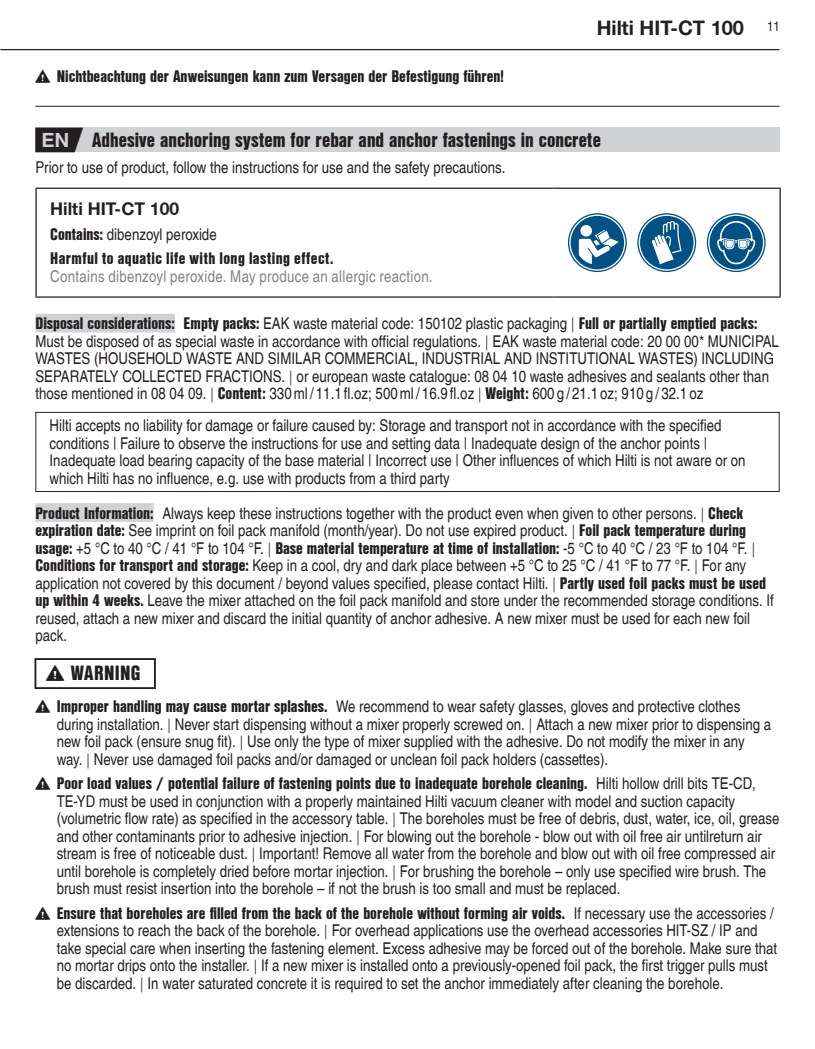
<style>
.page{position:relative;width:815px;height:1049px;background:#fff}
.page>*{position:absolute;margin:0;border:0;box-sizing:border-box;transform-origin:0 0}
.HIT-IFU-Sprache-Titel{font:700 condensed 20px "Hilti";color:#231f20}
.t1{font:700 20px "Hilti";color:#231f20}
.HIT-IFU-Warn-Produkt{font:700 17.5px "Hilti";color:#231f20}
.HIT-IFU-Text-Infos{font:condensed 16.25px/17.5px "Hilti";color:#231f20}
.HIT-IFU-Text-Rahmen{font:condensed 16.25px/17.5px "Hilti";color:#231f20}
.HIT-IFU-Warn-Hinweise{font:condensed 16.25px/17.5px "Hilti";letter-spacing:.02em;color:#808285}
.HIT-IFU-Text{font:condensed 16.25px "Hilti";color:#231f20}
.t2{font:700 condensed 16.25px "Hilti";color:#231f20}
.HIT-IFU-Warn-Inhalte{font:condensed 16.25px "Hilti";color:#231f20}
.s1{font-weight:700}
.s2{font-weight:700;color:#231f20}
</style>
<div class="page">
<hr style="left:0;top:49px;width:780px;height:1px;background:#231f20">
<div style="left:35px;top:128px;width:745px;height:24px;background:#d1d2d4"></div>
<hr style="left:35px;top:106px;width:745px;height:1px;background:#231f20">
<div style="left:35px;top:314px;width:140px;height:18px;background:#d1d2d4"></div>
<div style="left:35px;top:412px;width:745px;height:80px;border:1px solid #231f20"></div>
<div style="left:35px;top:503px;width:119px;height:19px;background:#d1d2d4"></div>
<div style="left:34px;top:658px;width:122px;height:31px;border:2px solid #231f20"></div>
<hr style="left:553px;top:296px;width:228px;height:2px;background:#231f20">
<hr style="left:35px;top:296px;width:518px;height:2px;background:#231f20">
<hr style="left:35px;top:188px;width:518px;height:1px;background:#231f20">
<hr style="left:35px;top:189px;width:2px;height:107px;background:#231f20">
<hr style="left:553px;top:188px;width:228px;height:1px;background:#231f20">
<hr style="left:780px;top:189px;width:1px;height:107px;background:#231f20">
<svg style="left:568px;top:213px;width:59px;height:59px"></svg>
<svg style="left:569px;top:215px;width:56px;height:56px"></svg>
<div style="left:571px;top:216px;width:53px;height:53px;background:#005285;border-radius:50%"></div>
<div style="left:580px;top:225px;width:12px;height:12px;background:#fff;border-radius:50%"></div>
<svg style="left:579px;top:230px;width:40px;height:34px"></svg>
<svg style="left:637px;top:213px;width:59px;height:59px"></svg>
<svg style="left:639px;top:215px;width:56px;height:56px"></svg>
<div style="left:640px;top:216px;width:54px;height:53px;background:#005285;border-radius:50%"></div>
<svg style="left:652px;top:221px;width:30px;height:43px"></svg>
<svg style="left:707px;top:213px;width:59px;height:59px"></svg>
<svg style="left:708px;top:215px;width:56px;height:56px"></svg>
<div style="left:709px;top:216px;width:54px;height:53px;background:#005285;border-radius:50%"></div>
<svg style="left:717px;top:221px;width:39px;height:43px"></svg>
<svg style="left:35px;top:127px;width:48px;height:1px"></svg>
<p class="t2" style="left:35px;top:67px;width:470px">▲ Nichtbeachtung der Anweisungen kann zum Versagen der Befestigung führen!</p>
<p class="t1" style="left:597px;top:17px;width:184px">Hilti HIT-CT 100 <sup>11</sup></p>
<p class="HIT-IFU-Sprache-Titel" style="left:92px;top:128px;width:510px">Adhesive anchoring system for rebar and anchor fastenings in concrete</p>
<p class="HIT-IFU-Text" style="left:35px;top:158px;width:472px">Prior to use of product, follow the instructions for use and the safety precautions.</p>
<p class="HIT-IFU-Warn-Produkt" style="left:50px;top:199px;width:130px">Hilti HIT-CT 100</p>
<p class="HIT-IFU-Warn-Inhalte" style="left:50px;top:224px;width:168px"><span class="s1">Contains:</span> dibenzoyl peroxide</p>
<p class="HIT-IFU-Warn-Hinweise" style="left:50px;top:250px;width:384px"><span class="s2">Harmful to aquatic life with long lasting effect.<br></span>Contains dibenzoyl peroxide. May produce an allergic reaction.</p>
<p class="HIT-IFU-Text-Infos" style="left:35px;top:315px;width:745px"><span class="s1">Disposal considerations: Empty packs:</span> EAK waste material code: 150102 plastic packaging <span class="s1">Full or partially emptied packs:<br></span>Must be disposed of as special waste in accordance with official regulations. EAK waste material code: 20 00 00* MUNICIPAL WASTES (HOUSEHOLD WASTE AND SIMILAR COMMERCIAL, INDUSTRIAL AND INSTITUTIONAL WASTES) INCLUDING SEPARATELY COLLECTED FRACTIONS. or european waste catalogue: 08 04 10 waste adhesives and sealants other than those mentioned in 08 04 09. <span class="s1">Content:</span> 330 ml / 11.1 fl.oz; 500 ml / 16.9 fl.oz <span class="s1">Weight:</span> 600 g / 21.1 oz; 910 g / 32.1 oz</p>
<p class="HIT-IFU-Text-Rahmen" style="left:50px;top:417px;width:698px">Hilti accepts no liability for damage or failure caused by: Storage and transport not in accordance with the specified conditions | Failure to observe the instructions for use and setting data | Inadequate design of the anchor points | Inadequate load bearing capacity of the base material | Incorrect use | Other influences of which Hilti is not aware or on which Hilti has no influence, e.g. use with products from a third party</p>
<p class="HIT-IFU-Text-Infos" style="left:35px;top:504px;width:740px"><span class="s1">Product Information:</span> Always keep these instructions together with the product even when given to other persons. <span class="s1">Check expiration date:</span> See imprint on foil pack manifold (month/year). Do not use expired product. <span class="s1">Foil pack temperature during usage:</span> +5 °C to 40 °C / 41 °F to 104 °F. <span class="s1">Base material temperature at time of installation:</span> -5 °C to 40 °C / 23 °F to 104 °F.<br><span class="s1">Conditions for transport and storage:</span> Keep in a cool, dry and dark place between +5 °C to 25 °C / 41 °F to 77 °F. For any application not covered by this document / beyond values specified, please contact Hilti. <span class="s1">Partly used foil packs must be used up within 4 weeks.</span> Leave the mixer attached on the foil pack manifold and store under the recommended storage conditions. If reused, attach a new mixer and discard the initial quantity of anchor adhesive. A new mixer must be used for each new foil pack.</p>
<p class="HIT-IFU-Sprache-Titel" style="left:46px;top:662px;width:96px">▲ WARNING</p>
<p class="HIT-IFU-Text-Infos" style="left:57px;top:698px;width:716px;text-indent:-21px">▲ <span class="s1">Improper handling may cause mortar splashes.</span> We recommend to wear safety glasses, gloves and protective clothes during installation. Never start dispensing without a mixer properly screwed on. Attach a new mixer prior to dispensing a new foil pack (ensure snug fit). Use only the type of mixer supplied with the adhesive. Do not modify the mixer in any way. Never use damaged foil packs and/or damaged or unclean foil pack holders (cassettes).</p>
<p class="HIT-IFU-Text-Infos" style="left:57px;top:775px;width:724px;text-indent:-21px">▲ <span class="s1">Poor load values / potential failure of fastening points due to inadequate borehole cleaning.</span> Hilti hollow drill bits TE-CD, TE-YD must be used in conjunction with a properly maintained Hilti vacuum cleaner with model and suction capacity (volumetric flow rate) as specified in the accessory table. The boreholes must be free of debris, dust, water, ice, oil, grease and other contaminants prior to adhesive injection. For blowing out the borehole - blow out with oil free air untilreturn air stream is free of noticeable dust. Important! Remove all water from the borehole and blow out with oil free compressed air until borehole is completely dried before mortar injection. For brushing the borehole – only use specified wire brush. The brush must resist insertion into the borehole – if not the brush is too small and must be replaced.</p>
<p class="HIT-IFU-Text-Infos" style="left:57px;top:904px;width:722px;text-indent:-21px">▲ <span class="s1">Ensure that boreholes are filled from the back of the borehole without forming air voids.</span> If necessary use the accessories / extensions to reach the back of the borehole. For overhead applications use the overhead accessories HIT-SZ / IP and take special care when inserting the fastening element. Excess adhesive may be forced out of the borehole. Make sure that no mortar drips onto the installer. If a new mixer is installed onto a previously-opened foil pack, the first trigger pulls must be discarded. In water saturated concrete it is required to set the anchor immediately after cleaning the borehole.</p>
</div>
